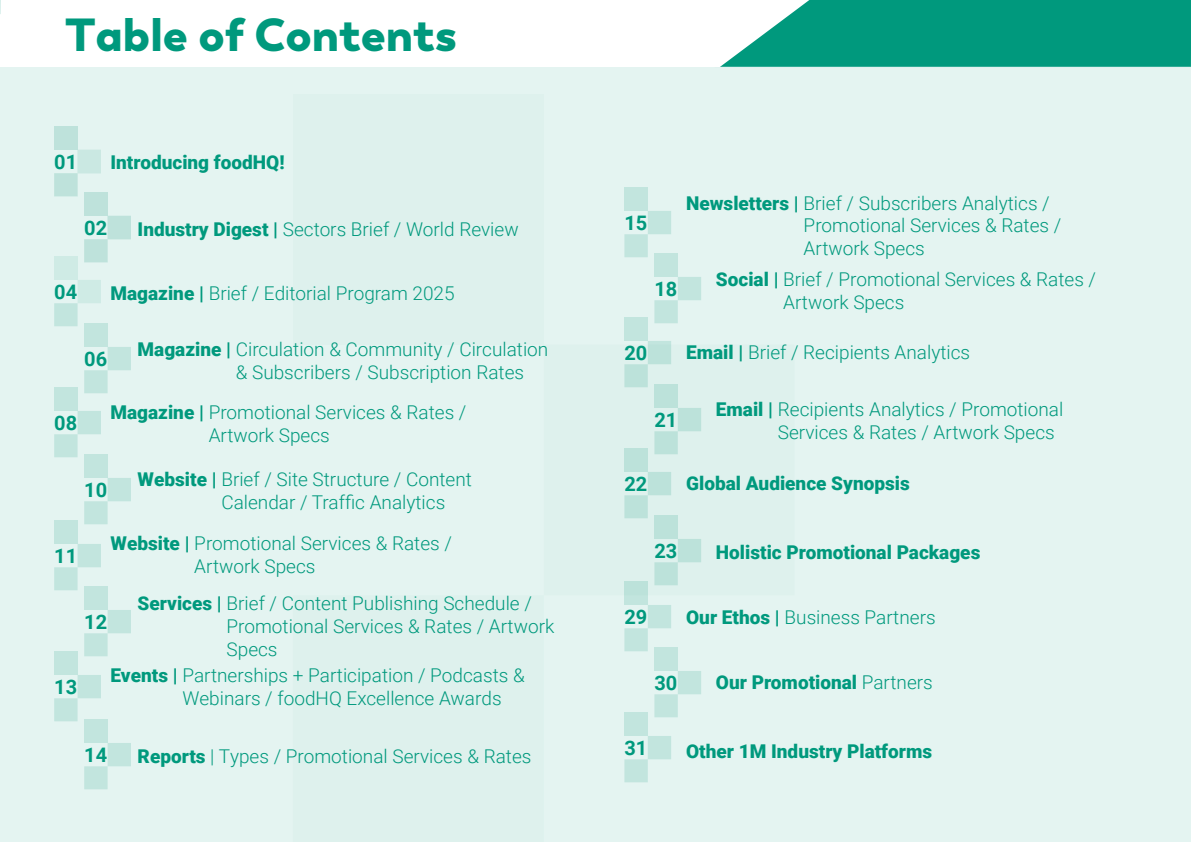
<style>
.page{position:relative;width:1191px;height:842px;background:#fff}
.page>*{position:absolute;margin:0;border:0;box-sizing:border-box;transform-origin:0 0}
.t1{font:900 46.2px "Trenda";color:#00997d}
.t2{font:700 20px "Roboto";color:#00997d}
.t3{font:300 19px/22.8px "Roboto";color:#00997d}
.t4{font:900 19px "Roboto";color:#00997d}
.s1{font-weight:900}
.s2{font-weight:300}
</style>
<div class="page">
<div style="left:809px;top:0;width:382px;height:66px;background:#00997d"></div>
<div style="left:0;top:66px;width:1191px;height:776px;background:#e4f4f1"></div>
<svg style="left:0;top:0;width:809px;height:67px"></svg>
<div style="left:54px;top:127px;width:24px;height:23px;background:#bee2db"></div>
<svg style="left:54px;top:150px;width:47px;height:46px"></svg>
<div style="left:624px;top:188px;width:24px;height:23px;background:#c2e5de"></div>
<svg style="left:624px;top:211px;width:47px;height:46px"></svg>
<div style="left:84px;top:324px;width:24px;height:23px;background:#c2e5de"></div>
<svg style="left:84px;top:347px;width:47px;height:46px"></svg>
<div style="left:654px;top:385px;width:24px;height:23px;background:#bce2da"></div>
<svg style="left:654px;top:408px;width:47px;height:46px"></svg>
<div style="left:54px;top:521px;width:24px;height:23px;background:#c2e5de"></div>
<svg style="left:54px;top:544px;width:47px;height:46px"></svg>
<div style="left:624px;top:582px;width:24px;height:23px;background:#bce2da"></div>
<svg style="left:624px;top:605px;width:47px;height:46px"></svg>
<div style="left:84px;top:193px;width:24px;height:23px;background:#bee2db"></div>
<svg style="left:84px;top:216px;width:47px;height:46px"></svg>
<div style="left:654px;top:254px;width:24px;height:23px;background:#c2e5de"></div>
<svg style="left:654px;top:277px;width:47px;height:46px"></svg>
<div style="left:54px;top:388px;width:24px;height:23px;background:#c2e5de"></div>
<svg style="left:54px;top:411px;width:47px;height:46px"></svg>
<div style="left:624px;top:449px;width:24px;height:23px;background:#bce2da"></div>
<svg style="left:624px;top:472px;width:47px;height:46px"></svg>
<div style="left:84px;top:587px;width:24px;height:23px;background:#c2e5de"></div>
<svg style="left:84px;top:610px;width:47px;height:46px"></svg>
<div style="left:654px;top:648px;width:24px;height:23px;background:#c2e5de"></div>
<svg style="left:654px;top:671px;width:47px;height:46px"></svg>
<div style="left:54px;top:257px;width:24px;height:23px;background:#cfebe5"></div>
<svg style="left:54px;top:280px;width:47px;height:46px"></svg>
<div style="left:624px;top:318px;width:24px;height:23px;background:#c2e5de"></div>
<svg style="left:624px;top:341px;width:47px;height:46px"></svg>
<div style="left:84px;top:455px;width:24px;height:23px;background:#c2e5de"></div>
<svg style="left:84px;top:478px;width:47px;height:46px"></svg>
<div style="left:654px;top:516px;width:24px;height:23px;background:#bce2da"></div>
<svg style="left:654px;top:539px;width:47px;height:46px"></svg>
<div style="left:54px;top:652px;width:24px;height:23px;background:#c2e5de"></div>
<svg style="left:54px;top:675px;width:47px;height:46px"></svg>
<div style="left:624px;top:713px;width:24px;height:23px;background:#c2e5de"></div>
<svg style="left:624px;top:736px;width:47px;height:46px"></svg>
<div style="left:84px;top:720px;width:24px;height:23px;background:#c2e5de"></div>
<svg style="left:84px;top:743px;width:47px;height:46px"></svg>
<h1 class="t1" style="left:66px;top:5px;width:393px">Table of Contents</h1>
<p class="t2" style="left:54px;top:148px;width:24px">01</p>
<p class="t4" style="left:110px;top:149px;width:176px">Introducing foodHQ!</p>
<p class="t2" style="left:84px;top:214px;width:24px">02</p>
<p class="t3" style="left:138px;top:217px;width:382px"><span class="s1">Industry Digest |</span> Sectors Brief / World Review</p>
<p class="t2" style="left:54px;top:278px;width:24px">04</p>
<p class="t2" style="left:54px;top:409px;width:24px">08</p>
<p class="t2" style="left:54px;top:542px;width:24px">11</p>
<p class="t2" style="left:54px;top:673px;width:24px">13</p>
<p class="t3" style="left:110px;top:281px;width:346px"><span class="s1">Magazine |</span> Brief / Editorial Program 2025</p>
<p class="t3" style="left:236px;top:337px;width:314px;text-indent:-98px"><span class="s1">Magazine |</span> Circulation &amp; Community / Circulation &amp; Subscribers / Subscription Rates</p>
<p class="t3" style="left:209px;top:401px;width:259px;text-indent:-98px"><span class="s1">Magazine |</span> Promotional Services &amp; Rates /<br>Artwork Specs</p>
<p class="t3" style="left:221px;top:467px;width:252px;text-indent:-84px"><span class="s1">Website |</span> Brief / Site Structure / Content<br>Calendar / Traffic Analytics</p>
<p class="t3" style="left:194px;top:531px;width:259px;text-indent:-84px"><span class="s1">Website |</span> Promotional Services &amp; Rates /<br>Artwork Specs</p>
<p class="t3" style="left:226px;top:591px;width:329px;text-indent:-89px"><span class="s1">Services |</span> Brief / Content Publishing Schedule /<br>Promotional Services &amp; Rates / Artwork<br>Specs</p>
<p class="t3" style="left:182px;top:664px;width:344px;text-indent:-72px"><span class="s1">Events |</span> Partnerships + Participation / Podcasts &amp;<br>Webinars / foodHQ Excellence Awards</p>
<p class="t2" style="left:84px;top:345px;width:24px">06</p>
<p class="t2" style="left:84px;top:476px;width:24px">10</p>
<p class="t2" style="left:84px;top:608px;width:24px">12</p>
<p class="t2" style="left:84px;top:741px;width:24px">14</p>
<p class="t3" style="left:138px;top:744px;width:395px"><span class="s1">Reports</span> | Types / Promotional Services &amp; Rates</p>
<p class="t2" style="left:624px;top:209px;width:24px">15</p>
<p class="t2" style="left:654px;top:275px;width:24px">18</p>
<p class="t2" style="left:624px;top:339px;width:24px">20</p>
<p class="t2" style="left:654px;top:406px;width:24px">21</p>
<p class="t2" style="left:624px;top:470px;width:24px">22</p>
<p class="t3" style="left:803px;top:191px;width:259px;text-indent:-117px"><span class="s1">Newsletters |</span> Brief / Subscribers Analytics /<br>Promotional Services &amp; Rates /<br>Artwork Specs</p>
<p class="t3" style="left:783px;top:267px;width:314px;text-indent:-67px"><span class="s1">Social |</span> Brief / Promotional Services &amp; Rates /<br>Artwork Specs</p>
<p class="t3" style="left:686px;top:340px;width:285px"><span class="s1">Email |</span> Brief / Recipients Analytics</p>
<p class="t3" style="left:778px;top:398px;width:287px;text-indent:-62px"><span class="s1">Email |</span> Recipients Analytics / Promotional<br>Services &amp; Rates / Artwork Specs</p>
<p class="t4" style="left:686px;top:470px;width:225px">Global Audience Synopsis</p>
<p class="t2" style="left:654px;top:537px;width:24px">23</p>
<p class="t4" style="left:716px;top:539px;width:266px">Holistic Promotional Packages</p>
<p class="t2" style="left:624px;top:603px;width:24px">29</p>
<p class="t3" style="left:686px;top:605px;width:251px"><span class="s1">Our Ethos |</span> Business Partners</p>
<p class="t2" style="left:654px;top:669px;width:24px">30</p>
<p class="t4" style="left:716px;top:669px;width:218px">Our Promotional <span class="s2">Partners</span></p>
<p class="t2" style="left:624px;top:734px;width:24px">31</p>
<p class="t4" style="left:686px;top:737px;width:247px">Other 1M Industry Platforms</p>
</div>
